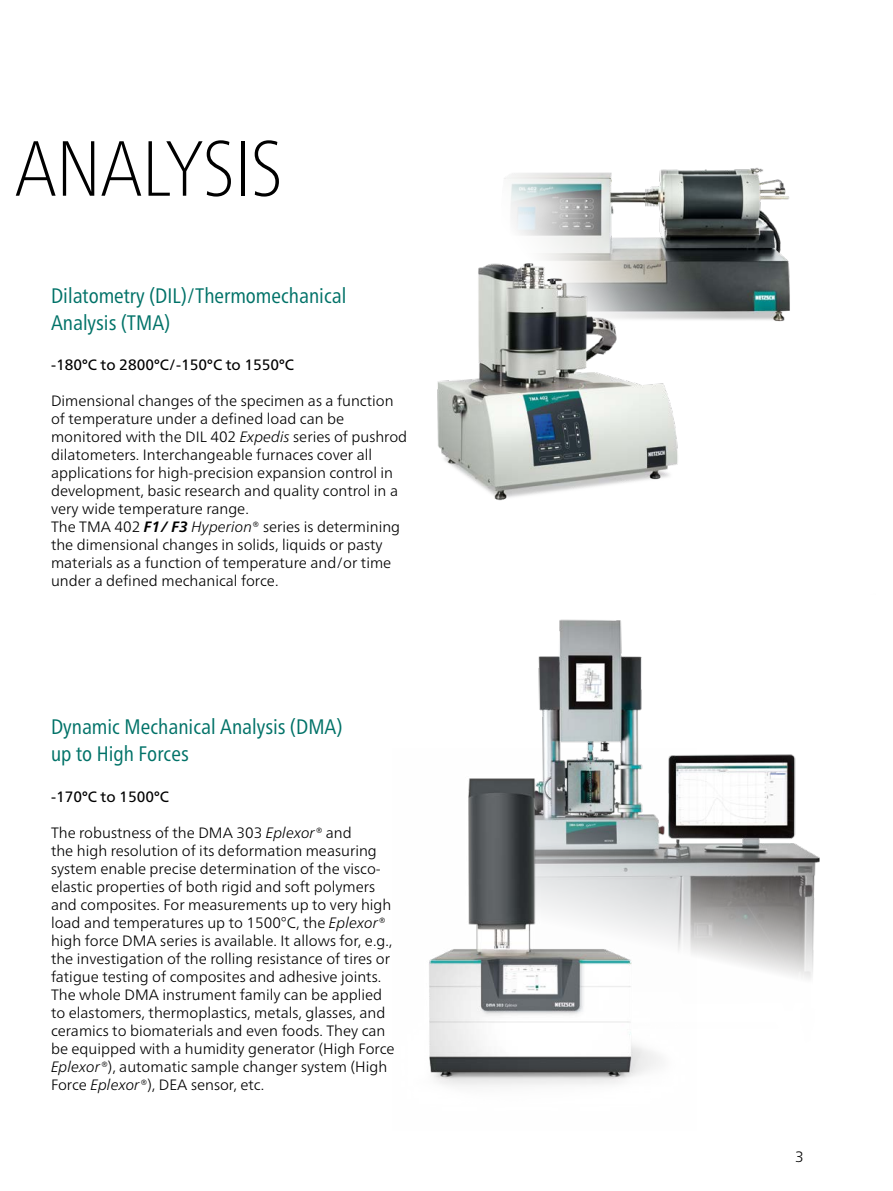
<style>
.page{position:relative;width:893px;height:1191px;background:#fff}
.page>*{position:absolute;margin:0;border:0;box-sizing:border-box;transform-origin:0 0}
.t1{font:100 condensed 78px "Frutiger Neue LTW1 G";color:#000}
.Subhead_1_grün_n{font:condensed 21px "Frutiger Neue LTW1 G";color:#007268}
.E_Fließtext{font:300 15px/18px "Frutiger Neue LTW1 G";color:#000}
.Subhead_1_grün_n-2{font:15px "Frutiger Neue LTW1 G";color:#000}
.s1{font-style:italic}
.s2{font-weight:700;font-style:italic}
</style>
<div class="page">
<img style="left:538px;top:619px;width:282px;height:360px">
<img style="left:504px;top:167px;width:286px;height:155px">
<img style="left:437px;top:210px;width:309px;height:291px">
<img style="left:429px;top:748px;width:267px;height:338px">
<h1 class="t1" style="left:15px;top:112px;width:269px">ANALYSIS</h1>
<p class="Subhead_1_grün_n" style="left:51px;top:280px;width:297px">Dilatometry (DIL)/Thermomechanical</p>
<p class="Subhead_1_grün_n" style="left:51px;top:307px;width:121px">Analysis (TMA)</p>
<p class="Subhead_1_grün_n-2" style="left:51px;top:356px;width:245px">-180°C to 2800°C/-150°C to 1550°C</p>
<p class="E_Fließtext" style="left:51px;top:391px;width:358px">Dimensional changes of the specimen as a function of temperature under a defined load can be monitored with the DIL 402 <span class="s1">Expedis</span> series of pushrod dilatometers. Interchangeable furnaces cover all applications for high-precision expansion control in development, basic research and quality control in a very wide temperature range.</p>
<p class="E_Fließtext" style="left:51px;top:517px;width:351px">The TMA 402 <span class="s2">F1/ F3</span> <span class="s1">Hyperion</span>® series is determining the dimensional changes in solids, liquids or pasty materials as a function of temperature and/or time under a defined mechanical force.</p>
<p class="Subhead_1_grün_n" style="left:51px;top:711px;width:293px">Dynamic Mechanical Analysis (DMA)</p>
<p class="Subhead_1_grün_n" style="left:51px;top:738px;width:139px">up to High Forces</p>
<p class="Subhead_1_grün_n-2" style="left:51px;top:788px;width:119px">-170°C to 1500°C</p>
<p class="E_Fließtext" style="left:51px;top:823px;width:343px">The robustness of the DMA 303 <span class="s1">Eplexor®</span> and<br>the high resolution of its deformation measuring system enable precise determination of the visco&shy;elastic properties of both rigid and soft polymers and composites. For measurements up to very high load and temperatures up to 1500°C, the <span class="s1">Eplexor® </span>high force DMA series is available. It allows for, e.g., the investigation of the rolling resistance of tires or fatigue testing of composites and adhesive joints.</p>
<p class="E_Fließtext" style="left:51px;top:985px;width:345px">The whole DMA instrument family can be applied to elastomers, thermoplastics, metals, glasses, and ceramics to biomaterials and even foods. They can be equipped with a humidity generator (High Force <span class="s1">Eplexor®</span>), automatic sample changer system (High Force <span class="s1">Eplexor®</span>), DEA sensor, etc.</p>
<p class="E_Fließtext" style="left:795px;top:1147px;width:10px">3</p>
</div>
